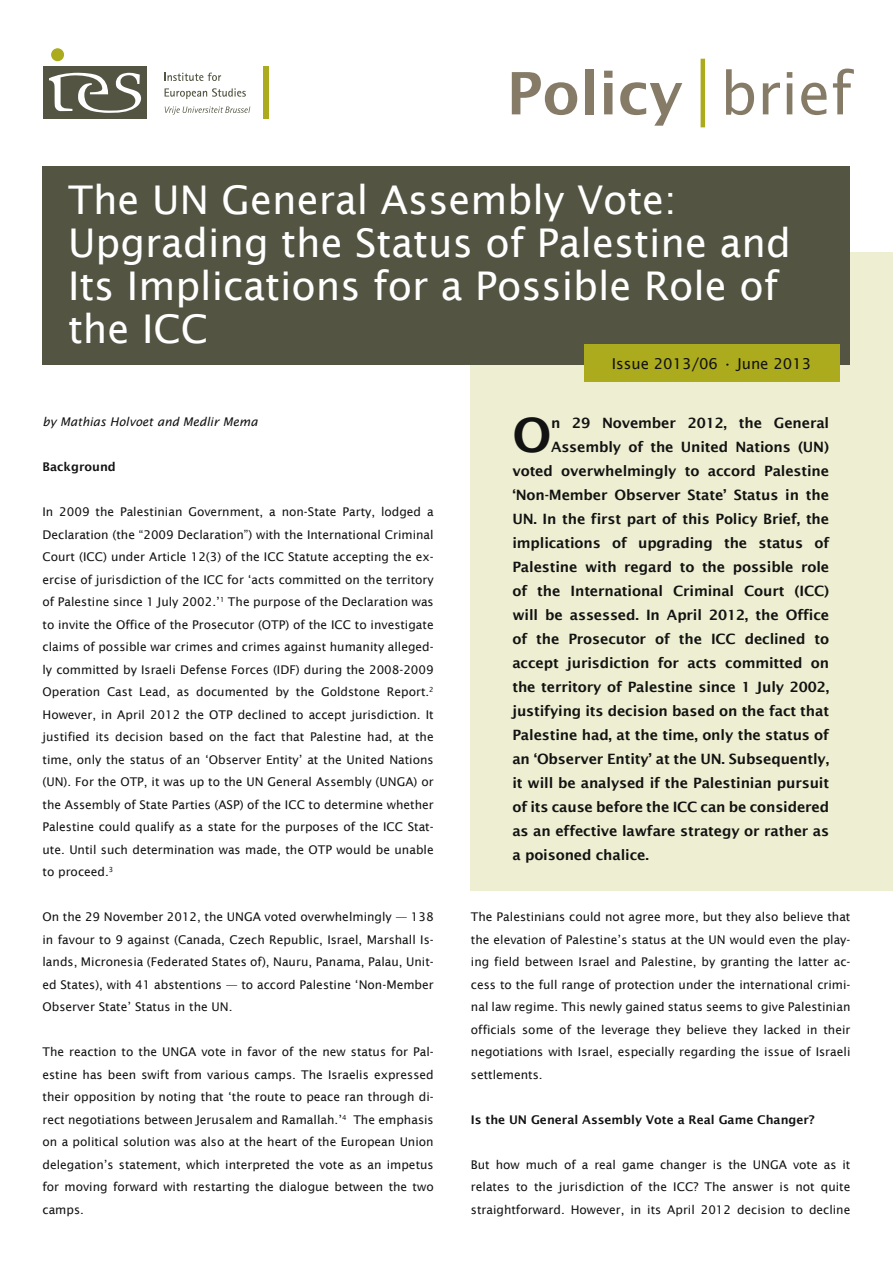
<style>
.page{position:relative;width:893px;height:1263px;background:#fff}
.page>*{position:absolute;margin:0;border:0;box-sizing:border-box;transform-origin:0 0}
.t1{font:600 58.5px "Lucida Sans";color:#867b67}
.t2{font:600 47.4px "Lucida Sans";color:#121212}
.t3{font:39.6px/43.2px "Lucida Sans";color:#fff}
.t4{font:15px "Lucida Sans";color:#121212}
.t5{font:600 14.25px "Lucida Sans";letter-spacing:-.01em;color:#121212}
.t6{font:12px/22.5px "Lucida Sans";color:#121212;text-align:justify}
.t7{font:600 12px "Lucida Sans";color:#121212}
.t8{font:italic 12px "Lucida Sans";color:#121212}
.s1{font-weight:400}
</style>
<div class="page">
<div style="left:471px;top:252px;width:422px;height:639px;background:#eeeed2"></div>
<div style="left:43px;top:67px;width:104px;height:52px;background:#535542"></div>
<svg style="left:49px;top:73px;width:92px;height:40px"></svg>
<div style="left:51px;top:48px;width:13px;height:13px;background:#acab1d;border-radius:50%"></div>
<svg style="left:165px;top:73px;width:56px;height:8px"></svg>
<svg style="left:165px;top:88px;width:81px;height:11px"></svg>
<svg style="left:165px;top:107px;width:85px;height:8px"></svg>
<div style="left:263px;top:67px;width:6px;height:52px;background:#acab1d"></div>
<hr style="left:701px;top:59px;width:4px;height:68px;background:#acab1d">
<div style="left:43px;top:166px;width:807px;height:198px;background:#535542"></div>
<div style="left:584px;top:344px;width:255px;height:38px;background:#acab1d"></div>
<h1 class="t1" style="left:506px;top:60px;width:347px">Policy <span class="s1">brief</span></h1>
<h3 class="t3" style="left:68px;top:178px;width:724px">The UN General Assembly Vote:<br>Upgrading the Status of Palestine and<br>Its Implications for a Possible Role of the ICC</h3>
<p class="t8" style="left:43px;top:415px;width:217px">by Mathias Holvoet and Medlir Mema</p>
<p class="t7" style="left:43px;top:460px;width:75px">Background</p>
<p class="t6" style="left:43px;top:500px;width:393px">In 2009 the Palestinian Government, a non-State Party, lodged a Declaration (the “2009 Declaration”) with the International Criminal Court (ICC) under Article 12(3) of the ICC Statute accepting the ex&shy;ercise of jurisdiction of the ICC for ‘acts committed on the territory of Palestine since 1 July 2002.’<sup>1</sup> The purpose of the Declaration was to invite the Office of the Prosecutor (OTP) of the ICC to investigate claims of possible war crimes and crimes against humanity alleged&shy;ly committed by Israeli Defense Forces (IDF) during the 2008-2009<br>Operation Cast Lead, as documented by the Goldstone Report.<sup>2<br></sup>However, in April 2012 the OTP declined to accept jurisdiction. It justified its decision based on the fact that Palestine had, at the time, only the status of an ‘Observer Entity’ at the United Nations (UN). For the OTP, it was up to the UN General Assembly (UNGA) or the Assembly of State Parties (ASP) of the ICC to determine whether Palestine could qualify as a state for the purposes of the ICC Stat&shy;ute. Until such determination was made, the OTP would be unable to proceed.<sup>3</sup></p>
<p class="t6" style="left:43px;top:905px;width:393px">On the 29 November 2012, the UNGA voted overwhelmingly — 138 in favour to 9 against (Canada, Czech Republic, Israel, Marshall Is&shy;lands, Micronesia (Federated States of), Nauru, Panama, Palau, Unit&shy;ed States), with 41 abstentions — to accord Palestine ‘Non-Member Observer State’ Status in the UN.</p>
<p class="t6" style="left:43px;top:1040px;width:393px">The reaction to the UNGA vote in favor of the new status for Pal&shy;estine has been swift from various camps. The Israelis expressed their opposition by noting that ‘the route to peace ran through di&shy;rect negotiations between Jerusalem and Ramallah.’<sup>4</sup> The emphasis on a political solution was also at the heart of the European Union delegation’s statement, which interpreted the vote as an impetus for moving forward with restarting the dialogue between the two camps.</p>
<p class="t4" style="left:612px;top:355px;width:201px">Issue 2013/06 • June 2013</p>
<h2 class="t2" style="left:512px;top:408px;width:41px">O</h2>
<p class="t5" style="left:551px;top:414px;width:280px">n 29 November 2012, the General</p>
<p class="t5" style="left:551px;top:438px;width:280px">Assembly of the United Nations (UN)</p>
<p class="t5" style="left:512px;top:462px;width:318px">voted overwhelmingly to accord Palestine</p>
<p class="t5" style="left:512px;top:486px;width:318px">‘Non-Member Observer State’ Status in the</p>
<p class="t5" style="left:512px;top:510px;width:318px">UN. In the first part of this Policy Brief, the</p>
<p class="t5" style="left:512px;top:534px;width:318px">implications of upgrading the status of</p>
<p class="t5" style="left:512px;top:558px;width:318px">Palestine with regard to the possible role</p>
<p class="t5" style="left:512px;top:582px;width:318px">of the International Criminal Court (ICC)</p>
<p class="t5" style="left:512px;top:606px;width:318px">will be assessed. In April 2012, the Office</p>
<p class="t5" style="left:512px;top:630px;width:318px">of the Prosecutor of the ICC declined to</p>
<p class="t5" style="left:512px;top:654px;width:318px">accept jurisdiction for acts committed on</p>
<p class="t5" style="left:512px;top:678px;width:318px">the territory of Palestine since 1 July 2002,</p>
<p class="t5" style="left:512px;top:702px;width:318px">justifying its decision based on the fact that</p>
<p class="t5" style="left:512px;top:726px;width:318px">Palestine had, at the time, only the status of</p>
<p class="t5" style="left:512px;top:750px;width:318px">an ‘Observer Entity’ at the UN. Subsequently,</p>
<p class="t5" style="left:512px;top:774px;width:318px">it will be analysed if the Palestinian pursuit</p>
<p class="t5" style="left:512px;top:798px;width:318px">of its cause before the ICC can be considered</p>
<p class="t5" style="left:512px;top:822px;width:318px">as an effective lawfare strategy or rather as</p>
<p class="t5" style="left:512px;top:846px;width:138px">a poisoned chalice.</p>
<p class="t6" style="left:471px;top:906px;width:381px">The Palestinians could not agree more, but they also believe that the elevation of Palestine’s status at the UN would even the play&shy;ing field between Israel and Palestine, by granting the latter ac&shy;cess to the full range of protection under the international crimi&shy;nal law regime. This newly gained status seems to give Palestinian officials some of the leverage they believe they lacked in their negotiations with Israel, especially regarding the issue of Israeli settlements.</p>
<p class="t7" style="left:471px;top:1113px;width:345px">Is the UN General Assembly Vote a Real Game Changer?</p>
<p class="t6" style="left:471px;top:1153px;width:381px">But how much of a real game changer is the UNGA vote as it relates to the jurisdiction of the ICC? The answer is not quite straightforward. However, in its April 2012 decision to decline</p>
</div>
